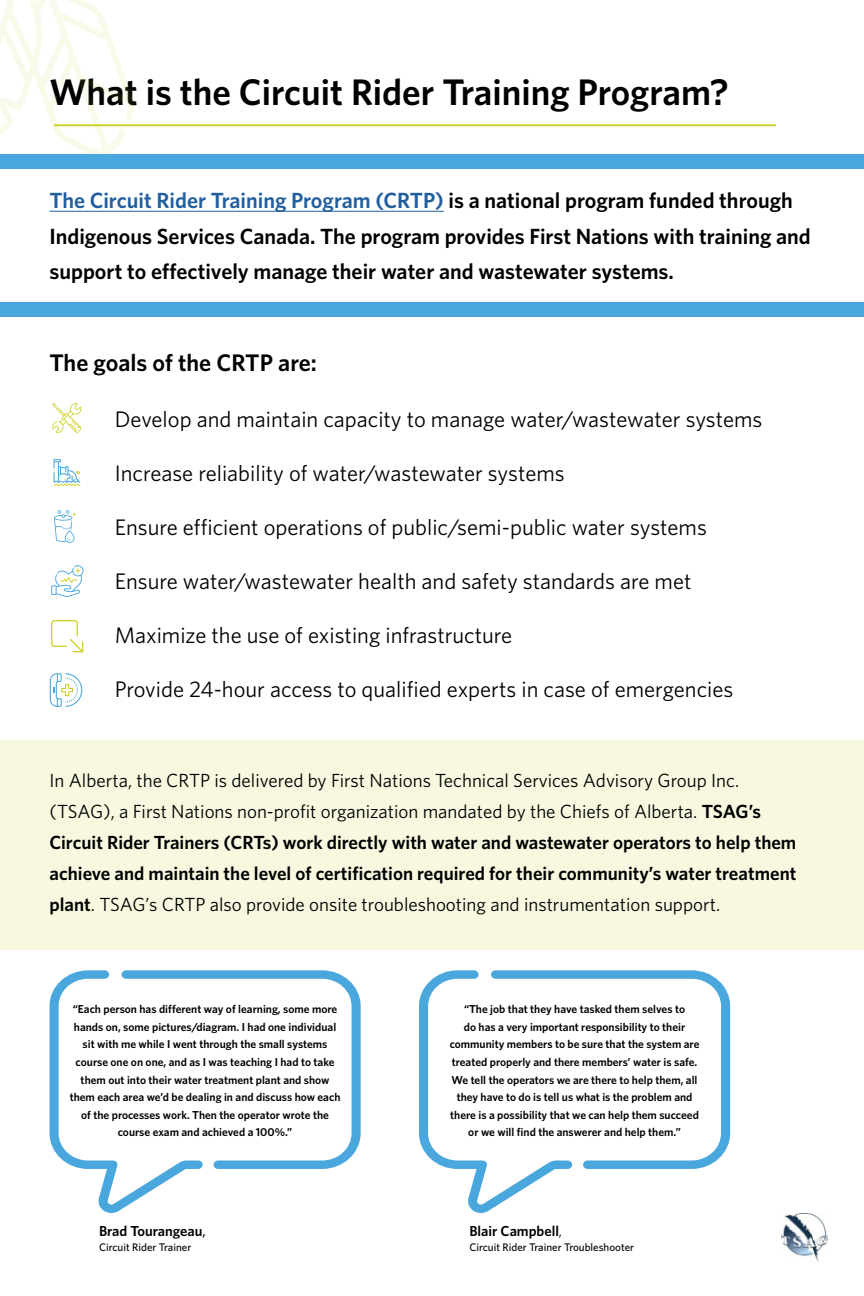
<style>
.page{position:relative;width:864px;height:1296px;background:#fff}
.page>*{position:absolute;margin:0;border:0;box-sizing:border-box;transform-origin:0 0}
.t1{font:600 37px "Whitney";color:#000}
.t2{font:600 24px "Whitney";color:#000}
.t3{font:22.5px "Whitney";color:#000}
.t4{font:600 22px/35.5px "Whitney";color:#000}
.t5{font:19px/31px "Whitney";color:#000}
.t6{font:600 14.5px "Whitney";color:#000}
.t7{font:600 11.5px/17.5px "Whitney";color:#000;text-align:center}
.t8{font:500 11px "Whitney";color:#000}
.s1{color:#215e9e}
.s2{font-weight:600}
.s3{font-weight:500}
.s4{font-weight:400}
</style>
<div class="page">
<div style="left:0;top:740px;width:864px;height:209px;background:#f7f8df"></div>
<img style="left:781px;top:1213px;width:47px;height:49px">
<hr style="left:50px;top:211px;width:394px;height:1px;background:#215e9e">
<svg style="left:50px;top:673px;width:32px;height:34px"></svg>
<svg style="left:51px;top:565px;width:33px;height:32px"></svg>
<svg style="left:52px;top:403px;width:30px;height:30px"></svg>
<svg style="left:54px;top:510px;width:22px;height:33px"></svg>
<svg style="left:54px;top:459px;width:26px;height:27px"></svg>
<svg style="left:51px;top:620px;width:32px;height:32px"></svg>
<svg style="left:50px;top:970px;width:136px;height:243px"></svg>
<svg style="left:122px;top:970px;width:239px;height:199px"></svg>
<svg style="left:0;top:0;width:135px;height:155px"></svg>
<hr style="left:54px;top:124px;width:722px;height:2px;background:#cdd22a">
<div style="left:0;top:155px;width:864px;height:14px;background:#4aa7de"></div>
<div style="left:0;top:302px;width:864px;height:15px;background:#4aa7de"></div>
<svg style="left:419px;top:970px;width:136px;height:243px"></svg>
<svg style="left:491px;top:970px;width:239px;height:199px"></svg>
<h1 class="t1" style="left:50px;top:70px;width:681px">What is the Circuit Rider Training Program?</h1>
<h3 class="t4" style="left:50px;top:182px;width:763px"><span class="s1">The Circuit Rider Training Program (CRTP)</span> is a national program funded through<br>Indigenous Services Canada. The program provides First Nations with training and support to effectively manage their water and wastewater systems.</h3>
<h2 class="t2" style="left:50px;top:348px;width:269px">The goals of the CRTP are:</h2>
<h3 class="t3" style="left:115px;top:406px;width:649px">Develop and maintain capacity to manage water/wastewater systems</h3>
<h3 class="t3" style="left:115px;top:460px;width:451px">Increase reliability of water/wastewater systems</h3>
<h3 class="t3" style="left:115px;top:514px;width:594px">Ensure efficient operations of public/semi-public water systems</h3>
<h3 class="t3" style="left:115px;top:568px;width:578px">Ensure water/wastewater health and safety standards are met</h3>
<h3 class="t3" style="left:115px;top:622px;width:399px">Maximize the use of existing infrastructure</h3>
<h3 class="t3" style="left:115px;top:676px;width:620px">Provide 24-hour access to qualified experts in case of emergencies</h3>
<p class="t5" style="left:50px;top:764px;width:748px">In Alberta, the CRTP is delivered by First Nations Technical Services Advisory Group Inc. (TSAG), a First Nations non-profit organization mandated by the Chiefs of Alberta. <span class="s2">TSAG’s Circuit Rider Trainers (CRTs) work directly with water and wastewater operators to help them achieve and maintain the level of certification required for their community’s water treatment plant</span>. TSAG’s CRTP also provide onsite troubleshooting and instrumentation support.</p>
<p class="t7" style="left:70px;top:1000px;width:272px">“Each person has different way of learning, some more hands on, some pictures/diagram. I had one individual sit with me while I went through the small systems course one on one, and as I was teaching I had to take them out into their water treatment plant and show them each area we’d be dealing in and discuss how each of the processes work. Then the operator wrote the course exam and achieved a 100%.”</p>
<p class="t6" style="left:99px;top:1222px;width:108px">Brad Tourangeau<span class="s3">,</span></p>
<p class="t8" style="left:99px;top:1241px;width:94px">Circuit Rider Trainer</p>
<p class="t7" style="left:450px;top:1000px;width:251px">“The job that they have tasked them selves to<br>do has a very important responsibility to their community members to be sure that the system are treated properly and there members’ water is safe.<br>We tell the operators we are there to help them, all they have to do is tell us what is the problem and there is a possibility that we can help them succeed or we will find the answerer and help them.”</p>
<p class="t6" style="left:469px;top:1222px;width:94px">Blair Campbell<span class="s4">,</span></p>
<p class="t8" style="left:469px;top:1241px;width:166px">Circuit Rider Trainer Troubleshooter</p>
</div>
